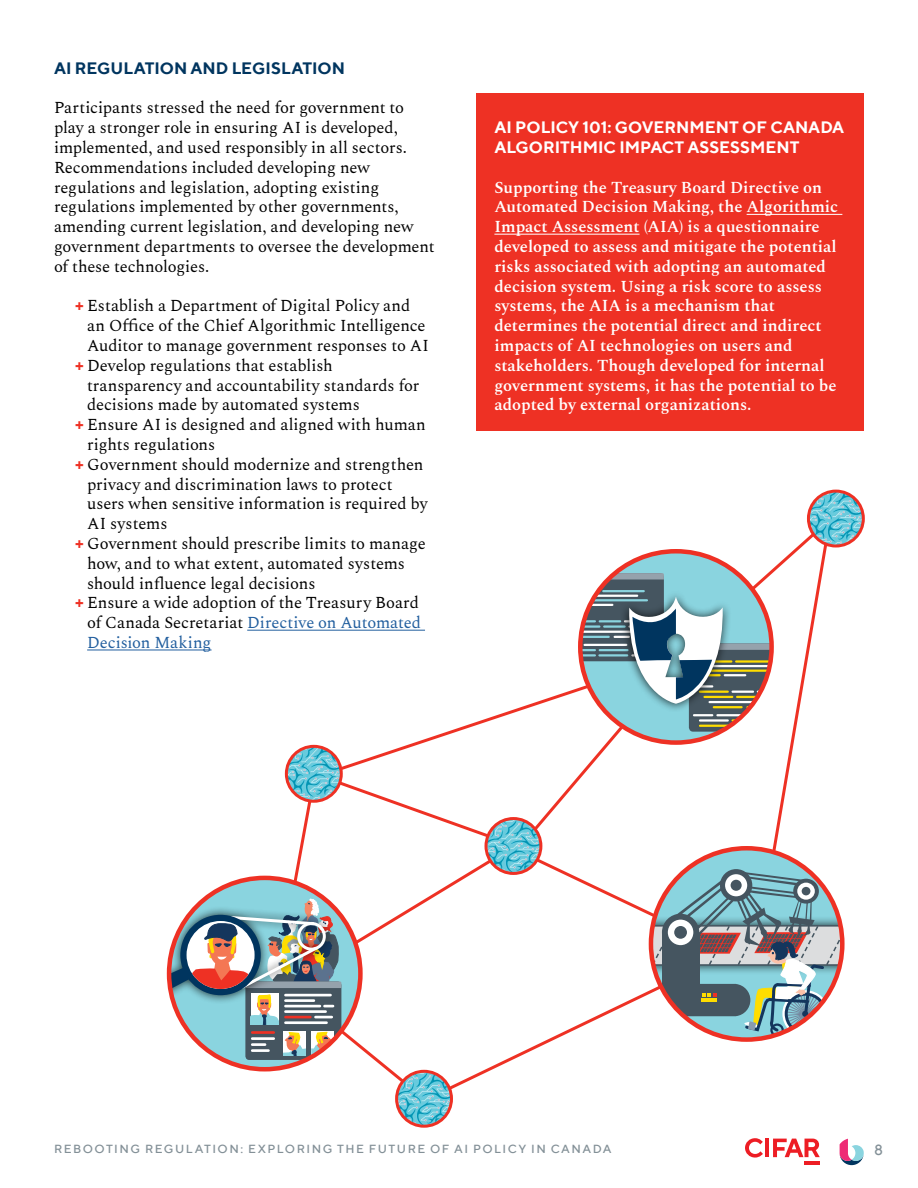
<style>
.page{position:relative;width:918px;height:1188px;background:#fff}
.page>*{position:absolute;margin:0;border:0;box-sizing:border-box;transform-origin:0 0}
.t1{font:16.5px/19.8px "Spectral";letter-spacing:-.01em;color:#000}
.t2{font:600 16.5px/19.8px "Spectral";color:#fff}
.t3{font:700 16.5px/19.8px "TT Norms";color:#fff}
.t4{font:16.5px "Spectral";letter-spacing:-.005em;color:#215e9e}
.t5{font:700 16.5px "TT Norms";color:#00355f}
.t6{font:500 15px "TT Norms";color:#839097}
.t7{font:500 12px "TT Norms";letter-spacing:.12em;color:#839097}
.s1{font-family:"TT Norms";font-weight:700;color:#ee3124}
.s2{color:#000}
</style>
<div class="page">
<hr style="left:805px;top:1161px;width:15px;height:4px;background:#ed1d24">
<svg style="left:745px;top:1138px;width:18px;height:20px"></svg>
<hr style="left:765px;top:1139px;width:4px;height:18px;background:#ed1d24">
<svg style="left:773px;top:1139px;width:47px;height:18px"></svg>
<svg style="left:840px;top:1139px;width:24px;height:26px"></svg>
<hr style="left:87px;top:650px;width:125px;height:1px;background:#215e9e">
<div style="left:476px;top:94px;width:388px;height:337px;background:#ee3124"></div>
<hr style="left:747px;top:214px;width:95px;height:1px;background:#fff">
<hr style="left:494px;top:234px;width:146px;height:1px;background:#fff">
<svg style="left:169px;top:508px;width:674px;height:598px"></svg>
<img style="left:286px;top:746px;width:55px;height:55px;border-radius:27px">
<div style="left:285px;top:745px;width:58px;height:58px;border:3px solid #ee3124;border-radius:50%"></div>
<img style="left:808px;top:491px;width:55px;height:55px;border-radius:27px">
<div style="left:807px;top:490px;width:58px;height:58px;border:3px solid #ee3124;border-radius:50%"></div>
<img style="left:486px;top:819px;width:55px;height:54px;border-radius:27px">
<div style="left:485px;top:817px;width:57px;height:58px;border:3px solid #ee3124;border-radius:50%"></div>
<img style="left:397px;top:1071px;width:55px;height:55px;border-radius:27px">
<div style="left:395px;top:1070px;width:58px;height:58px;border:3px solid #ee3124;border-radius:50%"></div>
<p class="t5" style="left:54px;top:58px;width:293px">AI REGULATION AND LEGISLATION</p>
<p class="t1" style="left:54px;top:97px;width:382px">Participants stressed the need for government to play a stronger role in ensuring AI is developed, implemented, and used responsibly in all sectors.<br>Recommendations included developing new regulations and legislation, adopting existing regulations implemented by other governments, amending current legislation, and developing new government departments to oversee the development of these technologies.</p>
<p class="t1" style="left:75px;top:295px;width:337px"><span class="s1">+</span> Establish a Department of Digital Policy and</p>
<p class="t1" style="left:87px;top:315px;width:340px">an Office of the Chief Algorithmic Intelligence</p>
<p class="t1" style="left:87px;top:334px;width:343px">Auditor to manage government responses to AI</p>
<p class="t1" style="left:75px;top:354px;width:259px"><span class="s1">+</span> Develop regulations that establish</p>
<p class="t1" style="left:87px;top:374px;width:334px">transparency and accountability standards for</p>
<p class="t1" style="left:87px;top:394px;width:274px">decisions made by automated systems</p>
<p class="t1" style="left:75px;top:414px;width:352px"><span class="s1">+</span> Ensure AI is designed and aligned with human</p>
<p class="t1" style="left:87px;top:433px;width:130px">rights regulations</p>
<p class="t1" style="left:75px;top:453px;width:350px"><span class="s1">+</span> Government should modernize and strengthen</p>
<p class="t1" style="left:87px;top:473px;width:307px">privacy and discrimination laws to protect</p>
<p class="t1" style="left:87px;top:493px;width:342px">users when sensitive information is required by</p>
<p class="t1" style="left:87px;top:513px;width:82px">AI systems</p>
<p class="t1" style="left:75px;top:532px;width:352px"><span class="s1">+</span> Government should prescribe limits to manage</p>
<p class="t1" style="left:87px;top:552px;width:319px">how, and to what extent, automated systems</p>
<p class="t1" style="left:87px;top:572px;width:230px">should influence legal decisions</p>
<p class="t1" style="left:75px;top:592px;width:345px"><span class="s1">+</span> Ensure a wide adoption of the Treasury Board</p>
<p class="t4" style="left:87px;top:611px;width:335px"><span class="s2">of Canada Secretariat</span> Directive on Automated</p>
<p class="t4" style="left:87px;top:631px;width:126px">Decision Making</p>
<p class="t3" style="left:494px;top:117px;width:351px">AI POLICY 101: GOVERNMENT OF CANADA<br>ALGORITHMIC IMPACT ASSESSMENT</p>
<p class="t2" style="left:494px;top:176px;width:345px">Supporting the Treasury Board Directive on Automated Decision Making, the Algorithmic Impact Assessment (AIA) is a questionnaire developed to assess and mitigate the potential risks associated with adopting an automated decision system. Using a risk score to assess systems, the AIA is a mechanism that determines the potential direct and indirect impacts of AI technologies on users and stakeholders. Though developed for internal government systems, it has the potential to be adopted by external organizations.</p>
<p class="t7" style="left:54px;top:1141px;width:559px">REBOOTING REGULATION: EXPLORING THE FUTURE OF AI POLICY IN CANADA</p>
<p class="t6" style="left:874px;top:1140px;width:10px">8</p>
</div>
